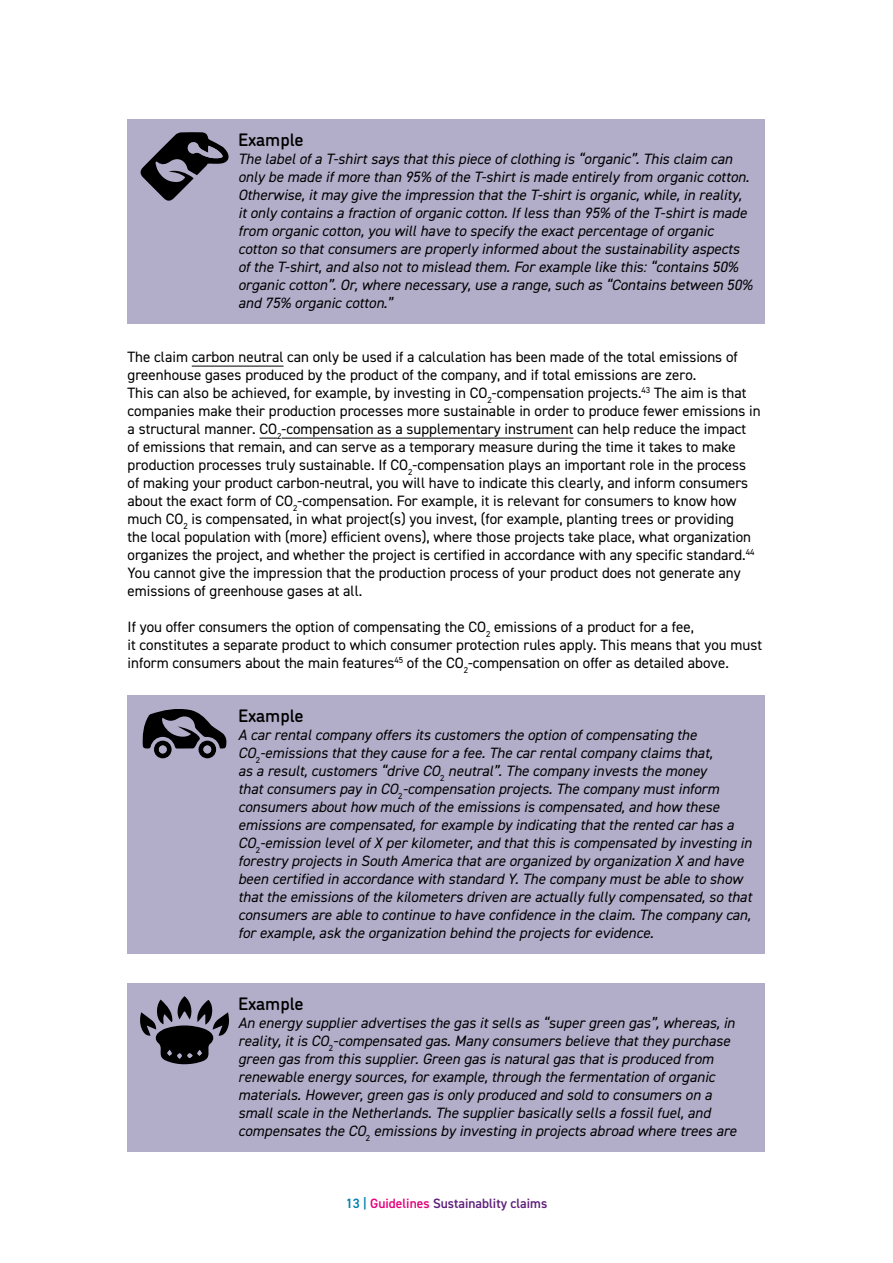
<style>
.page{position:relative;width:893px;height:1263px;background:#fff}
.page>*{position:absolute;margin:0;border:0;box-sizing:border-box;transform-origin:0 0}
.H4_Alineakop_Kader_v{font:500 18px "DI Nosaur";color:#000}
.P_Broodtekst_kader_v{font:italic 15px/18px "DIN2014";color:#000}
.P_Broodtekst{font:15px/18px "DIN2014";color:#000}
.t1{font:600 13.5px "DIN2014";color:#5f1f7a}
.s1{color:#007fae}
.s2{color:#e5007d}
</style>
<div class="page">
<div style="left:128px;top:119px;width:637px;height:31px;background:#b2adc9"></div>
<div style="left:128px;top:139px;width:637px;height:185px;background:#b2adc9"></div>
<hr style="left:192px;top:366px;width:92px;height:1px;background:#000">
<svg style="left:260px;top:438px;width:17px;height:1px"></svg>
<hr style="left:282px;top:438px;width:291px;height:1px;background:#000">
<div style="left:128px;top:695px;width:637px;height:31px;background:#b2adc9"></div>
<div style="left:128px;top:715px;width:637px;height:239px;background:#b2adc9"></div>
<div style="left:128px;top:983px;width:637px;height:31px;background:#b2adc9"></div>
<div style="left:128px;top:1003px;width:637px;height:149px;background:#b2adc9"></div>
<svg style="left:140px;top:132px;width:89px;height:69px"></svg>
<svg style="left:142px;top:709px;width:85px;height:49px"></svg>
<div style="left:159px;top:745px;width:8px;height:8px;background:#b2adc9;border-radius:50%"></div>
<div style="left:203px;top:745px;width:8px;height:8px;background:#b2adc9;border-radius:50%"></div>
<svg style="left:140px;top:996px;width:89px;height:68px"></svg>
<h4 class="H4_Alineakop_Kader_v" style="left:238px;top:126px;width:67px">Example</h4>
<p class="P_Broodtekst_kader_v" style="left:238px;top:149px;width:516px">The label of a T-shirt says that this piece of clothing is “organic”. This claim can only be made if more than 95% of the T-shirt is made entirely from organic cotton.<br>Otherwise, it may give the impression that the T-shirt is organic, while, in reality, it only contains a fraction of organic cotton. If less than 95% of the T-shirt is made from organic cotton, you will have to specify the exact percentage of organic cotton so that consumers are properly informed about the sustainability aspects of the T-shirt, and also not to mislead them. For example like this: “contains 50% organic cotton”. Or, where necessary, use a range, such as “Contains between 50% and 75% organic cotton.”</p>
<p class="P_Broodtekst" style="left:128px;top:347px;width:634px">The claim carbon neutral can only be used if a calculation has been made of the total emissions of greenhouse gases produced by the product of the company, and if total emissions are zero.<br>This can also be achieved, for example, by investing in CO<sub>2</sub>-compensation projects.<sup>43</sup> The aim is that companies make their production processes more sustainable in order to produce fewer emissions in a structural manner. CO<sub>2</sub>-compensation as a supplementary instrument can help reduce the impact of emissions that remain, and can serve as a temporary measure during the time it takes to make production processes truly sustainable. If CO<sub>2</sub>-compensation plays an important role in the process of making your product carbon-neutral, you will have to indicate this clearly, and inform consumers about the exact form of CO<sub>2</sub>-compensation. For example, it is relevant for consumers to know how much CO<sub>2</sub> is compensated, in what project(s) you invest, (for example, planting trees or providing<br>the local population with (more) efficient ovens), where those projects take place, what organization organizes the project, and whether the project is certified in accordance with any specific standard.<sup>44<br></sup>You cannot give the impression that the production process of your product does not generate any emissions of greenhouse gases at all.</p>
<p class="P_Broodtekst" style="left:128px;top:617px;width:636px">If you offer consumers the option of compensating the CO<sub>2</sub> emissions of a product for a fee,<br>it constitutes a separate product to which consumer protection rules apply. This means that you must inform consumers about the main features<sup>45</sup> of the CO<sub>2</sub>-compensation on offer as detailed above.</p>
<h4 class="H4_Alineakop_Kader_v" style="left:238px;top:702px;width:67px">Example</h4>
<p class="P_Broodtekst_kader_v" style="left:238px;top:725px;width:515px">A car rental company offers its customers the option of compensating the CO<sub>2</sub>-emissions that they cause for a fee. The car rental company claims that,<br>as a result, customers “drive CO<sub>2</sub> neutral”. The company invests the money<br>that consumers pay in CO<sub>2</sub>-compensation projects. The company must inform consumers about how much of the emissions is compensated, and how these emissions are compensated, for example by indicating that the rented car has a CO<sub>2</sub>-emission level of X per kilometer, and that this is compensated by investing in forestry projects in South America that are organized by organization X and have been certified in accordance with standard Y. The company must be able to show that the emissions of the kilometers driven are actually fully compensated, so that consumers are able to continue to have confidence in the claim. The company can, for example, ask the organization behind the projects for evidence.</p>
<h4 class="H4_Alineakop_Kader_v" style="left:238px;top:990px;width:67px">Example</h4>
<p class="P_Broodtekst_kader_v" style="left:238px;top:1013px;width:500px">An energy supplier advertises the gas it sells as “super green gas”, whereas, in reality, it is CO<sub>2</sub>-compensated gas. Many consumers believe that they purchase green gas from this supplier. Green gas is natural gas that is produced from renewable energy sources, for example, through the fermentation of organic materials. However, green gas is only produced and sold to consumers on a small scale in the Netherlands. The supplier basically sells a fossil fuel, and compensates the CO<sub>2</sub> emissions by investing in projects abroad where trees are</p>
<p class="t1" style="left:346px;top:1194px;width:203px"><span class="s1">13 |</span> <span class="s2">Guidelines</span> Sustainablity claims</p>
</div>
